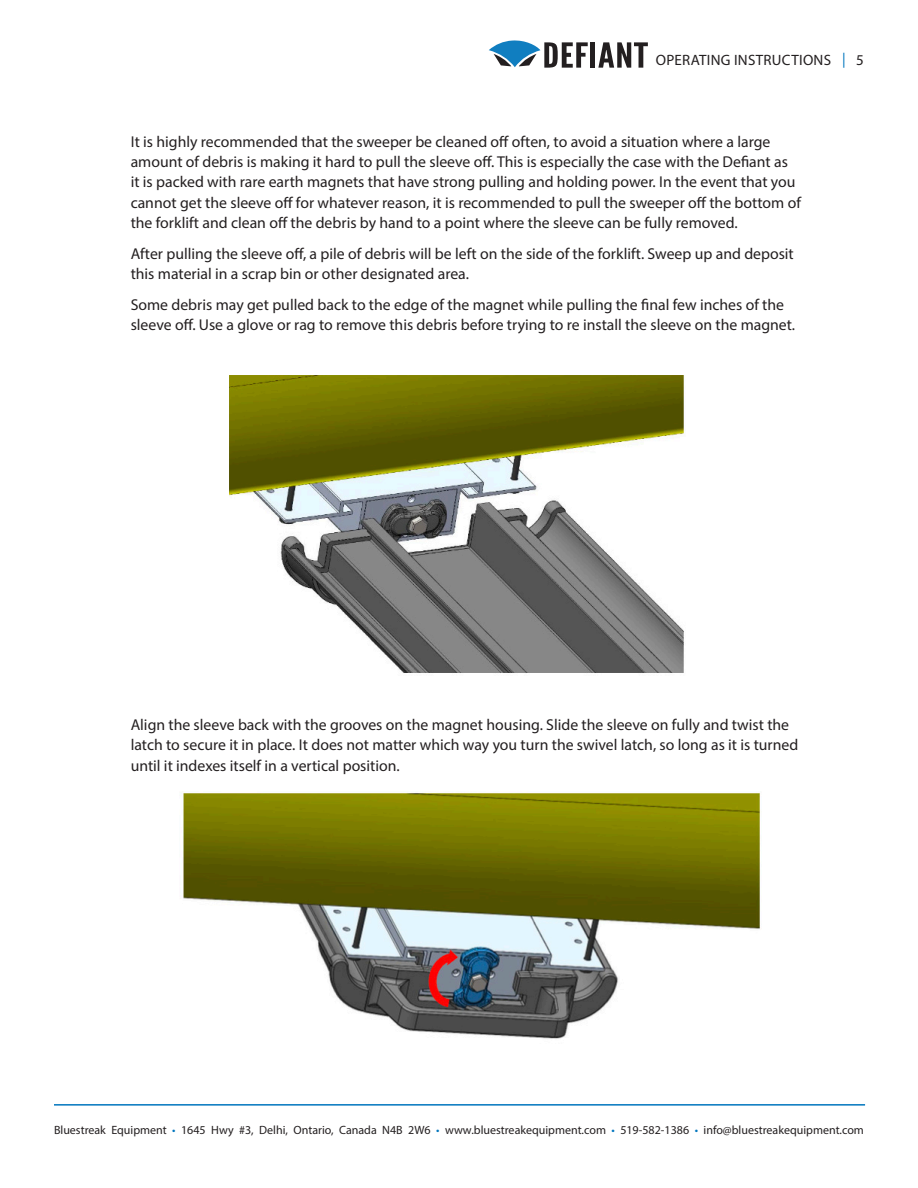
<style>
.page{position:relative;width:918px;height:1188px;background:#fff}
.page>*{position:absolute;margin:0;border:0;box-sizing:border-box;transform-origin:0 0}
.body{font:15.75px/20.2px "Myriad Pro";color:#231f20}
.t1{font:15px "Myriad Pro";letter-spacing:.02em;color:#231f20}
.t2{font:12px "Myriad Pro";color:#231f20}
.s1{color:#0076be}
</style>
<div class="page">
<hr style="left:54px;top:1104px;width:811px;height:2px;background:#0076be">
<hr style="left:591px;top:42px;width:4px;height:26px;background:#231f20">
<svg style="left:598px;top:42px;width:50px;height:26px"></svg>
<svg style="left:489px;top:40px;width:99px;height:28px"></svg>
<img style="left:229px;top:375px;width:455px;height:298px">
<img style="left:182px;top:791px;width:578px;height:248px">
<p class="t1" style="left:656px;top:51px;width:210px">OPERATING INSTRUCTIONS <span class="s1">|</span> 5</p>
<p class="body" style="left:131px;top:131px;width:672px">It is highly recommended that the sweeper be cleaned off often, to avoid a situation where a large amount of debris is making it hard to pull the sleeve off. This is especially the case with the Defiant as<br>it is packed with rare earth magnets that have strong pulling and holding power. In the event that you cannot get the sleeve off for whatever reason, it is recommended to pull the sweeper off the bottom of the forklift and clean off the debris by hand to a point where the sleeve can be fully removed.</p>
<p class="body" style="left:131px;top:243px;width:665px">After pulling the sleeve off, a pile of debris will be left on the side of the forklift. Sweep up and deposit this material in a scrap bin or other designated area.</p>
<p class="body" style="left:131px;top:295px;width:666px">Some debris may get pulled back to the edge of the magnet while pulling the final few inches of the sleeve off. Use a glove or rag to remove this debris before trying to re install the sleeve on the magnet.</p>
<p class="body" style="left:131px;top:714px;width:669px">Align the sleeve back with the grooves on the magnet housing. Slide the sleeve on fully and twist the latch to secure it in place. It does not matter which way you turn the swivel latch, so long as it is turned until it indexes itself in a vertical position.</p>
<p class="t2" style="left:54px;top:1123px;width:811px">Bluestreak Equipment <span class="s1">•</span> 1645 Hwy #3, Delhi, Ontario, Canada N4B 2W6 <span class="s1">•</span> www.bluestreakequipment.com <span class="s1">•</span> 519-582-1386 <span class="s1">•</span> info@bluestreakequipment.com</p>
</div>
